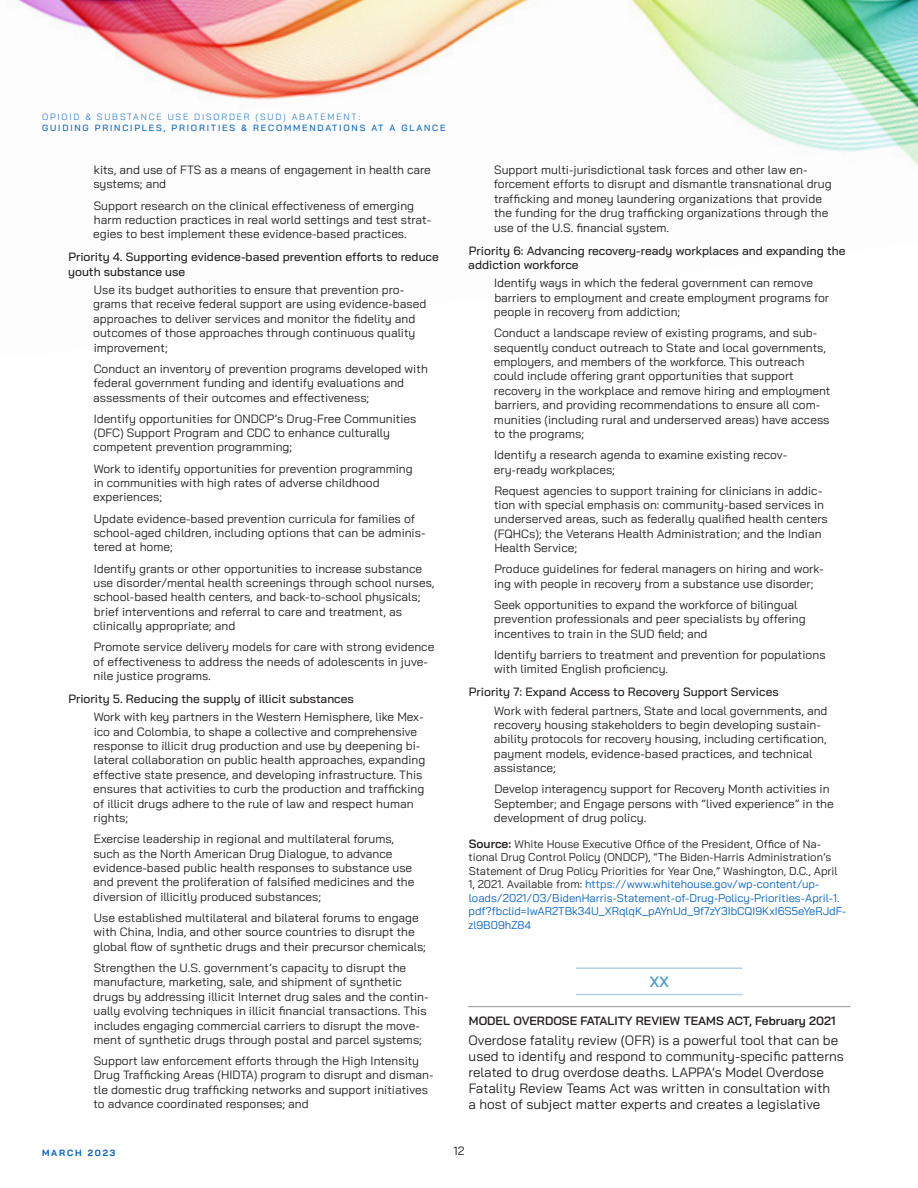
<style>
.page{position:relative;width:918px;height:1188px;background:#fff}
.page>*{position:absolute;margin:0;border:0;box-sizing:border-box;transform-origin:0 0}
.section_hd{font:600 15px "Bai Jamjuree";color:#4d9dcc}
.text{font:13.5px/16.2px "Bai Jamjuree";color:#231f20}
.text_small{font:12px/14.4px "Bai Jamjuree";color:#231f20}
.subhead{font:500 12px/14.4px "Bai Jamjuree";color:#231f20}
.head{font:600 12px "Bai Jamjuree";color:#231f20}
.source{font:11.25px/13.5px "Bai Jamjuree";color:#231f20}
.t1{font:500 9px "Bai Jamjuree";letter-spacing:.2em;color:#0563c1}
.t2{font:300 9px "Bai Jamjuree";letter-spacing:.2em;color:#0563c1}
.t3{font:700 9px "Bai Jamjuree";letter-spacing:.2em;color:#0563c1}
.s1{font-weight:600;font-size:12px}
.s2{color:#0563c1}
</style>
<div class="page">
<img style="left:17px;top:0;width:901px;height:165px">
<hr style="left:576px;top:967px;width:166px;height:2px;background:#b7cfe7">
<hr style="left:576px;top:994px;width:166px;height:1px;background:#b7cfe7">
<hr style="left:468px;top:1006px;width:382px;height:1px;background:#939598">
<p class="t2" style="left:42px;top:110px;width:320px">OPIOID &amp; SUBSTANCE USE DISORDER (SUD) ABATEMENT:</p>
<p class="t1" style="left:42px;top:123px;width:405px">GUIDING PRINCIPLES, PRIORITIES &amp; RECOMMENDATIONS AT A GLANCE</p>
<p class="text_small" style="left:93px;top:162px;width:339px">kits, and use of FTS as a means of engagement in health care systems; and</p>
<p class="text_small" style="left:93px;top:198px;width:340px">Support research on the clinical effectiveness of emerging harm reduction practices in real world settings and test strat&shy;egies to best implement these evidence-based practices.</p>
<p class="subhead" style="left:68px;top:250px;width:372px">Priority 4. Supporting evidence-based prevention efforts to reduce youth substance use</p>
<p class="text_small" style="left:93px;top:282px;width:335px">Use its budget authorities to ensure that prevention pro&shy;grams that receive federal support are using evidence-based approaches to deliver services and monitor the fidelity and outcomes of those approaches through continuous quality improvement;</p>
<p class="text_small" style="left:93px;top:361px;width:336px">Conduct an inventory of prevention programs developed with federal government funding and identify evaluations and assessments of their outcomes and effectiveness;</p>
<p class="text_small" style="left:93px;top:411px;width:325px">Identify opportunities for ONDCP’s Drug-Free Communities (DFC) Support Program and CDC to enhance culturally competent prevention programming;</p>
<p class="text_small" style="left:93px;top:461px;width:321px">Work to identify opportunities for prevention programming in communities with high rates of adverse childhood experiences;</p>
<p class="text_small" style="left:93px;top:511px;width:334px">Update evidence-based prevention curricula for families of school-aged children, including options that can be adminis&shy;tered at home;</p>
<p class="text_small" style="left:93px;top:561px;width:343px">Identify grants or other opportunities to increase substance use disorder/mental health screenings through school nurses, school-based health centers, and back-to-school physicals; brief interventions and referral to care and treatment, as clinically appropriate; and</p>
<p class="text_small" style="left:93px;top:640px;width:343px">Promote service delivery models for care with strong evidence of effectiveness to address the needs of adolescents in juve&shy;nile justice programs.</p>
<p class="subhead" style="left:68px;top:692px;width:287px">Priority 5. Reducing the supply of illicit substances</p>
<p class="text_small" style="left:93px;top:710px;width:333px">Work with key partners in the Western Hemisphere, like Mex&shy;ico and Colombia, to shape a collective and comprehensive response to illicit drug production and use by deepening bi&shy;lateral collaboration on public health approaches, expanding effective state presence, and developing infrastructure. This ensures that activities to curb the production and trafficking of illicit drugs adhere to the rule of law and respect human rights;</p>
<p class="text_small" style="left:93px;top:832px;width:323px">Exercise leadership in regional and multilateral forums, such as the North American Drug Dialogue, to advance evidence-based public health responses to substance use and prevent the proliferation of falsified medicines and the diversion of illicitly produced substances;</p>
<p class="text_small" style="left:93px;top:910px;width:334px">Use established multilateral and bilateral forums to engage with China, India, and other source countries to disrupt the global flow of synthetic drugs and their precursor chemicals;</p>
<p class="text_small" style="left:93px;top:960px;width:337px">Strengthen the U.S. government’s capacity to disrupt the manufacture, marketing, sale, and shipment of synthetic drugs by addressing illicit Internet drug sales and the contin&shy;ually evolving techniques in illicit financial transactions. This includes engaging commercial carriers to disrupt the move&shy;ment of synthetic drugs through postal and parcel systems;</p>
<p class="text_small" style="left:94px;top:1054px;width:342px">Support law enforcement efforts through the High Intensity Drug Trafficking Areas (HIDTA) program to disrupt and disman&shy;tle domestic drug trafficking networks and support initiatives to advance coordinated responses; and</p>
<p class="text_small" style="left:494px;top:162px;width:339px">Support multi-jurisdictional task forces and other law en&shy;forcement efforts to disrupt and dismantle transnational drug trafficking and money laundering organizations that provide the funding for the drug trafficking organizations through the use of the U.S. financial system.</p>
<p class="subhead" style="left:468px;top:243px;width:379px">Priority 6: Advancing recovery-ready workplaces and expanding the addiction workforce</p>
<p class="text_small" style="left:494px;top:276px;width:337px">Identify ways in which the federal government can remove barriers to employment and create employment programs for people in recovery from addiction;</p>
<p class="text_small" style="left:494px;top:326px;width:338px">Conduct a landscape review of existing programs, and sub&shy;sequently conduct outreach to State and local governments, employers, and members of the workforce. This outreach could include offering grant opportunities that support recovery in the workplace and remove hiring and employment barriers, and providing recommendations to ensure all com&shy;munities (including rural and underserved areas) have access to the programs;</p>
<p class="text_small" style="left:494px;top:448px;width:295px">Identify a research agenda to examine existing recov&shy;ery-ready workplaces;</p>
<p class="text_small" style="left:494px;top:483px;width:335px">Request agencies to support training for clinicians in addic&shy;tion with special emphasis on: community-based services in underserved areas, such as federally qualified health centers (FQHCs); the Veterans Health Administration; and the Indian Health Service;</p>
<p class="text_small" style="left:494px;top:562px;width:331px">Produce guidelines for federal managers on hiring and work&shy;ing with people in recovery from a substance use disorder;</p>
<p class="text_small" style="left:494px;top:597px;width:313px">Seek opportunities to expand the workforce of bilingual prevention professionals and peer specialists by offering incentives to train in the SUD field; and</p>
<p class="text_small" style="left:494px;top:647px;width:333px">Identify barriers to treatment and prevention for populations with limited English proficiency.</p>
<p class="subhead" style="left:469px;top:685px;width:311px">Priority 7: Expand Access to Recovery Support Services</p>
<p class="text_small" style="left:494px;top:703px;width:335px">Work with federal partners, State and local governments, and recovery housing stakeholders to begin developing sustain&shy;ability protocols for recovery housing, including certification, payment models, evidence-based practices, and technical assistance;</p>
<p class="text_small" style="left:494px;top:782px;width:342px">Develop interagency support for Recovery Month activities in<br>September; and Engage persons with “lived experience” in the development of drug policy.</p>
<p class="source" style="left:468px;top:837px;width:380px"><span class="s1">Source:</span> White House Executive Office of the President, Office of Na&shy;tional Drug Control Policy (ONDCP), “The Biden-Harris Administration’s Statement of Drug Policy Priorities for Year One,” Washington, D.C., April<br>1, 2021. Available from: <span class="s2">https://www.whitehouse.gov/wp-content/up&shy;loads/2021/03/BidenHarris-Statement-of-Drug-Policy-Priorities-April-1. pdf?fbclid=IwAR2TBk34U_XRqlqK_pAYnUd_9f7zY3IbCQI9KxI6S5eYeRJdF&shy;zl9B09hZ84</span></p>
<p class="section_hd" style="left:650px;top:973px;width:20px">XX</p>
<p class="head" style="left:469px;top:1014px;width:368px">MODEL OVERDOSE FATALITY REVIEW TEAMS ACT, February 2021</p>
<p class="text" style="left:468px;top:1032px;width:377px">Overdose fatality review (OFR) is a powerful tool that can be used to identify and respond to community-specific patterns related to drug overdose deaths. LAPPA’s Model Overdose Fatality Review Teams Act was written in consultation with<br>a host of subject matter experts and creates a legislative</p>
<p class="t3" style="left:42px;top:1148px;width:75px">MARCH 2023</p>
<p class="text_small" style="left:454px;top:1143px;width:12px">12</p>
</div>
